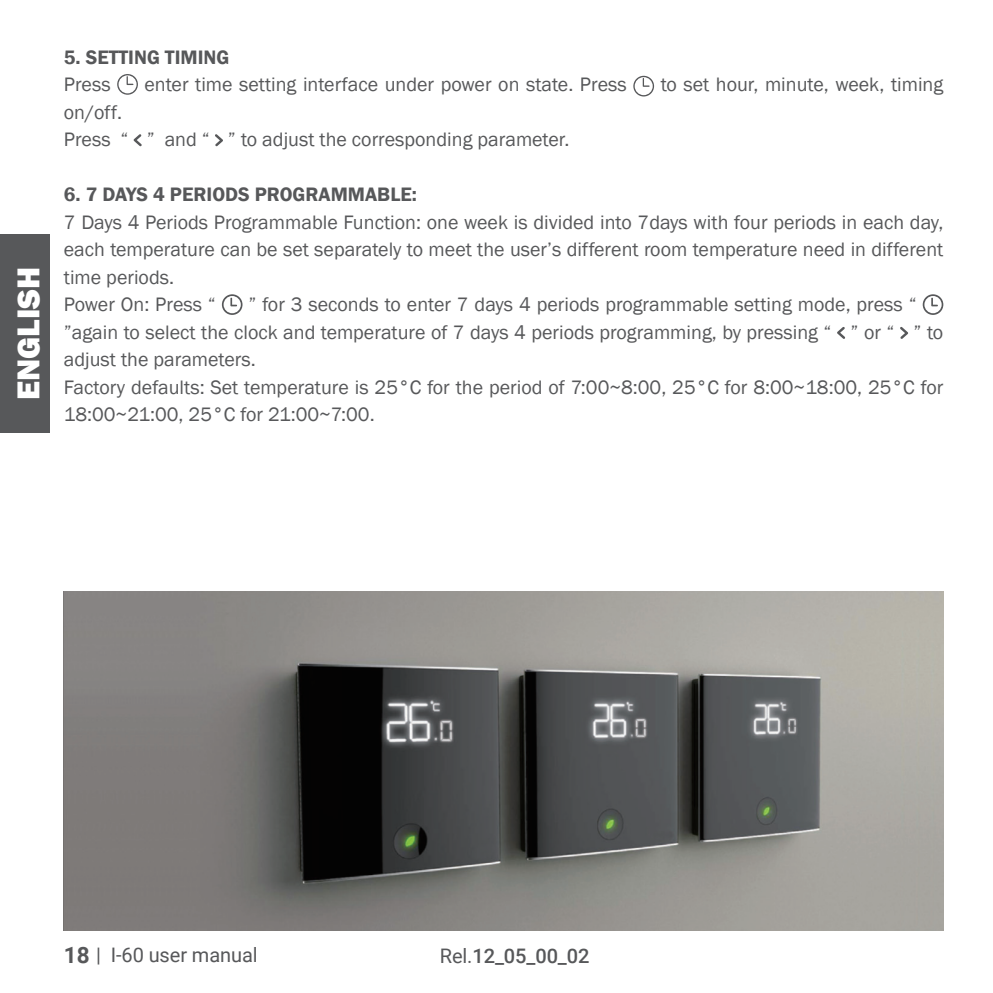
<style>
.page{position:relative;width:993px;height:993px;background:#fff}
.page>*{position:absolute;margin:0;border:0;box-sizing:border-box;transform-origin:0 0}
.t1{font:800 32.5px "Franklin Gothic";color:#fff}
.t2{font:20px/27.5px "Franklin Gothic";color:#57585a}
.t3{font:600 20px "Franklin Gothic";color:#57585a}
.t4{font:20px "Roboto";letter-spacing:-.005em;color:#57585a}
.t5{font:500 20px "Roboto";letter-spacing:-.005em;color:#57585a}
.s1{font-weight:700;font-size:22.5px}
.s2{font-weight:400}
</style>
<div class="page">
<img style="left:64px;top:591px;width:879px;height:339px">
<div style="left:0;top:234px;width:50px;height:198px;background:#57585a"></div>
<svg style="left:117px;top:74px;width:21px;height:21px"></svg>
<svg style="left:633px;top:76px;width:21px;height:20px"></svg>
<svg style="left:134px;top:134px;width:8px;height:12px"></svg>
<svg style="left:215px;top:134px;width:8px;height:12px"></svg>
<svg style="left:222px;top:294px;width:20px;height:21px"></svg>
<svg style="left:922px;top:294px;width:21px;height:21px"></svg>
<svg style="left:837px;top:327px;width:8px;height:12px"></svg>
<svg style="left:900px;top:327px;width:7px;height:12px"></svg>
<h1 class="t1" style="left:7px;top:400px;width:135px;rotate:-90deg">ENGLISH</h1>
<p class="t3" style="left:64px;top:45px;width:167px">5. SETTING TIMING</p>
<p class="t2" style="left:64px;top:71px;width:48px">Press</p>
<p class="t2" style="left:144px;top:71px;width:483px">enter time setting interface under power on state. Press</p>
<p class="t2" style="left:660px;top:71px;width:284px">to set hour, minute, week, timing</p>
<p class="t2" style="left:64px;top:99px;width:507px">on/off.<br>Press “ ” and “ ” to adjust the corresponding parameter.</p>
<p class="t3" style="left:64px;top:182px;width:354px">6. 7 DAYS 4 PERIODS PROGRAMMABLE:</p>
<p class="t2" style="left:64px;top:209px;width:880px">7 Days 4 Periods Programmable Function: one week is divided into 7days with four periods in each day, each temperature can be set separately to meet the user’s different room temperature need in different time periods.<br>Power On: Press “</p>
<p class="t2" style="left:64px;top:291px;width:880px;text-indent:184px">” for 3 seconds to enter 7 days 4 periods programmable setting mode, press “ ”again to select the clock and temperature of 7 days 4 periods programming, by pressing “ ” or “ ” to adjust the parameters.<br>Factory defaults: Set temperature is 25°C for the period of 7:00~8:00, 25°C for 8:00~18:00, 25°C for 18:00~21:00, 25°C for 21:00~7:00.</p>
<p class="t4" style="left:64px;top:940px;width:195px"><span class="s1">18</span> | I-60 user manual</p>
<p class="t5" style="left:439px;top:941px;width:151px"><span class="s2">Rel.</span>12_05_00_02</p>
</div>
